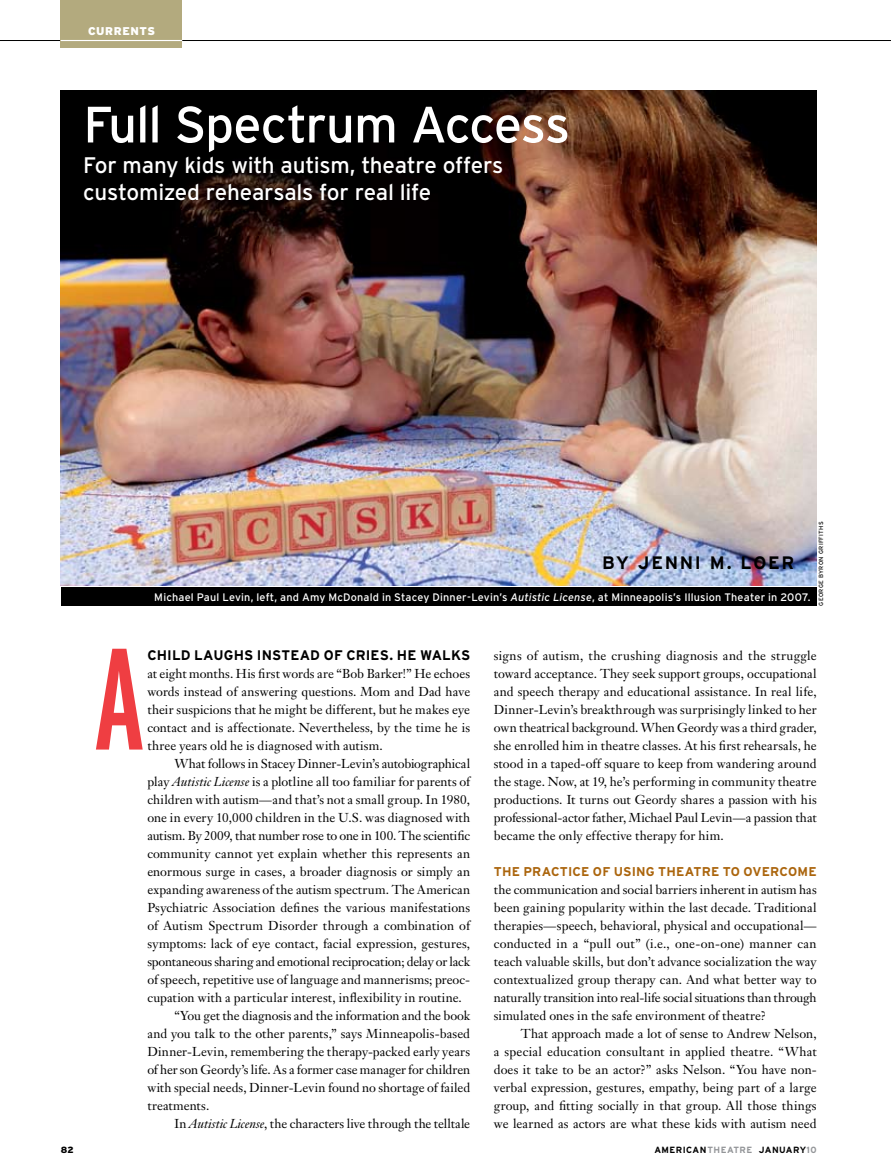
<style>
.page{position:relative;width:891px;height:1175px;background:#fff}
.page>*{position:absolute;margin:0;border:0;box-sizing:border-box;transform-origin:0 0}
.t1{font:extra-condensed 144px "Interstate";color:#ef3e42}
.t2{font:51px "Interstate";letter-spacing:-.025em;color:#fff}
.t3{font:22.5px/27px "Interstate";letter-spacing:-.015em;color:#fff}
.t4{font:700 18px "Interstate";color:#000}
.t5{font:700 13.8px "Interstate";letter-spacing:.015em;color:#000}
.t6{font:12.75px/18px "Janson Text";letter-spacing:.005em;color:#000;text-align:justify}
.t7{font:12.75px "Janson Text";letter-spacing:-.015em;color:#000}
.t8{font:700 12.75px "Interstate";letter-spacing:.01em;color:#ab650d}
.t9{font:900 11.25px "Interstate";letter-spacing:.05em;color:#fff}
.t10{font:10.8px "Interstate";letter-spacing:.015em;color:#fff}
.t11{font:700 9px "Interstate";letter-spacing:.05em;color:#000}
.t12{font:900 9px "Interstate";color:#000}
.t13{font:6px "Interstate";letter-spacing:.05em;color:#000}
.s1{font-style:italic}
.s2{color:#939598}
</style>
<div class="page">
<img style="left:61px;top:91px;width:756px;height:495px">
<hr style="left:0;top:40px;width:891px;height:1px;background:#000">
<div style="left:61px;top:587px;width:756px;height:18px;background:#000"></div>
<div style="left:61px;top:0;width:121px;height:47px;background:#b3aa7e"></div>
<hr style="left:61px;top:40px;width:121px;height:1px;background:#fff">
<p class="t9" style="left:88px;top:24px;width:68px">CURRENTS</p>
<h2 class="t2" style="left:83px;top:96px;width:488px">Full Spectrum Access</h2>
<h3 class="t3" style="left:83px;top:152px;width:422px">For many kids with autism, theatre offers customized rehearsals for real life</h3>
<h3 class="t4" style="left:602px;top:553px;width:61px">BY JENNI</h3>
<h3 class="t4" style="left:710px;top:553px;width:71px">M. LOER</h3>
<p class="t10" style="left:154px;top:591px;width:658px">Michael Paul Levin, left, and Amy McDonald in Stacey Dinner-Levin’s <span class="s1">Autistic License</span>, at Minneapolis’s Illusion Theater in 2007.</p>
<p class="t13" style="left:818px;top:605px;width:85px;rotate:-90deg">george byron gri ffiths</p>
<h1 class="t1" style="left:93px;top:619px;width:53px">A</h1>
<p class="t5" style="left:147px;top:647px;width:145px">CHI LDLAUGHS INSTEA</p>
<p class="t5" style="left:310px;top:647px;width:41px">D OF CRIE</p>
<p class="t5" style="left:380px;top:647px;width:92px">S. HE WALKS</p>
<p class="t6" style="left:147px;top:664px;width:324px">at eight months. His first words are “Bob Barker!” He echoes words instead of answering questions. Mom and Dad have their suspicions that he might be different, but he makes eye contact and is affectionate. Nevertheless, by the time he is three years old he is diagnosed with autism.</p>
<p class="t6" style="left:174px;top:754px;width:297px">What follows in Stacey Dinner-Levin’s autobiographical</p>
<p class="t6" style="left:147px;top:772px;width:324px">play <span class="s1">Autistic License</span> is a plotline all too familiar for parents of</p>
<p class="t6" style="left:147px;top:790px;width:324px">children with autism—and that’s not a small group. In 1980,</p>
<p class="t6" style="left:147px;top:808px;width:324px">one in every 10,000 children in the U.S. was diagnosed with</p>
<p class="t6" style="left:147px;top:826px;width:324px">autism. By 2009, that number rose to one in 100. The scientific</p>
<p class="t6" style="left:147px;top:844px;width:324px">community cannot yet explain whether this represents an</p>
<p class="t6" style="left:147px;top:862px;width:324px">enormous surge in cases, a broader diagnosis or simply an</p>
<p class="t6" style="left:147px;top:880px;width:324px">expanding awareness of the autism spectrum. The American</p>
<p class="t6" style="left:147px;top:898px;width:324px">Psychiatric Association defines the various manifestations</p>
<p class="t6" style="left:147px;top:916px;width:324px">of Autism Spectrum Disorder through a combination of</p>
<p class="t6" style="left:147px;top:934px;width:324px">symptoms: lack of eye contact, facial expression, gestures,</p>
<p class="t7" style="left:147px;top:953px;width:324px">spontaneous sharing and emotional reciprocation; delay or lack</p>
<p class="t6" style="left:147px;top:970px;width:324px">of speech, repetitive use of language and mannerisms; preoc-</p>
<p class="t6" style="left:147px;top:988px;width:316px">cupation with a particular interest, inflexibility in routine.</p>
<p class="t6" style="left:174px;top:1006px;width:297px">“You get the diagnosis and the information and the book</p>
<p class="t6" style="left:147px;top:1024px;width:324px">and you talk to the other parents,” says Minneapolis-based</p>
<p class="t6" style="left:147px;top:1042px;width:324px">Dinner-Levin, remembering the therapy-packed early years</p>
<p class="t6" style="left:147px;top:1060px;width:324px">of her son Geordy’s life. As a former case manager for children</p>
<p class="t6" style="left:147px;top:1078px;width:324px">with special needs, Dinner-Levin found no shortage of failed</p>
<p class="t6" style="left:147px;top:1096px;width:63px">treatments.</p>
<p class="t6" style="left:174px;top:1114px;width:297px">In <span class="s1">Autistic License</span>, the characters live through the telltale</p>
<p class="t6" style="left:494px;top:646px;width:324px">signs of autism, the crushing diagnosis and the struggle toward acceptance. They seek support groups, occupational and speech therapy and educational assistance. In real life, Dinner-Levin’s breakthrough was surprisingly linked to her own theatrical background. When Geordy was a third grader, she enrolled him in theatre classes. At his first rehearsals, he stood in a taped-off square to keep from wandering around the stage. Now, at 19, he’s performing in community theatre productions. It turns out Geordy shares a passion with his professional-actor father, Michael Paul Levin—a passion that became the only effective therapy for him.</p>
<p class="t8" style="left:494px;top:864px;width:47px">THE PRACTICE</p>
<p class="t8" style="left:593px;top:864px;width:71px">OF USING THEATRET</p>
<p class="t8" style="left:731px;top:864px;width:40px">O OVERC</p>
<p class="t8" style="left:788px;top:864px;width:20px">OME</p>
<p class="t6" style="left:494px;top:880px;width:324px">the communication and social barriers inherent in autism has been gaining popularity within the last decade. Traditional therapies—speech, behavioral, physical and occupational— conducted in a “pull out” (i.e., one-on-one) manner can teach valuable skills, but don’t advance socialization the way contextualized group therapy can. And what better way to naturally transition into real-life social situations than through simulated ones in the safe environment of theatre?</p>
<p class="t6" style="left:494px;top:1024px;width:324px;text-indent:27px">That approach made a lot of sense to Andrew Nelson, a special education consultant in applied theatre. “What does it take to be an actor?” asks Nelson. “You have non&shy;verbal expression, gestures, empathy, being part of a large group, and fitting socially in that group. All those things we learned as actors are what these kids with autism need</p>
<p class="t12" style="left:61px;top:1144px;width:14px">82</p>
<p class="t11" style="left:654px;top:1144px;width:164px">AMERICAN<span class="s2">THEATRE</span> JANUARY<span class="s2">10</span></p>
</div>
